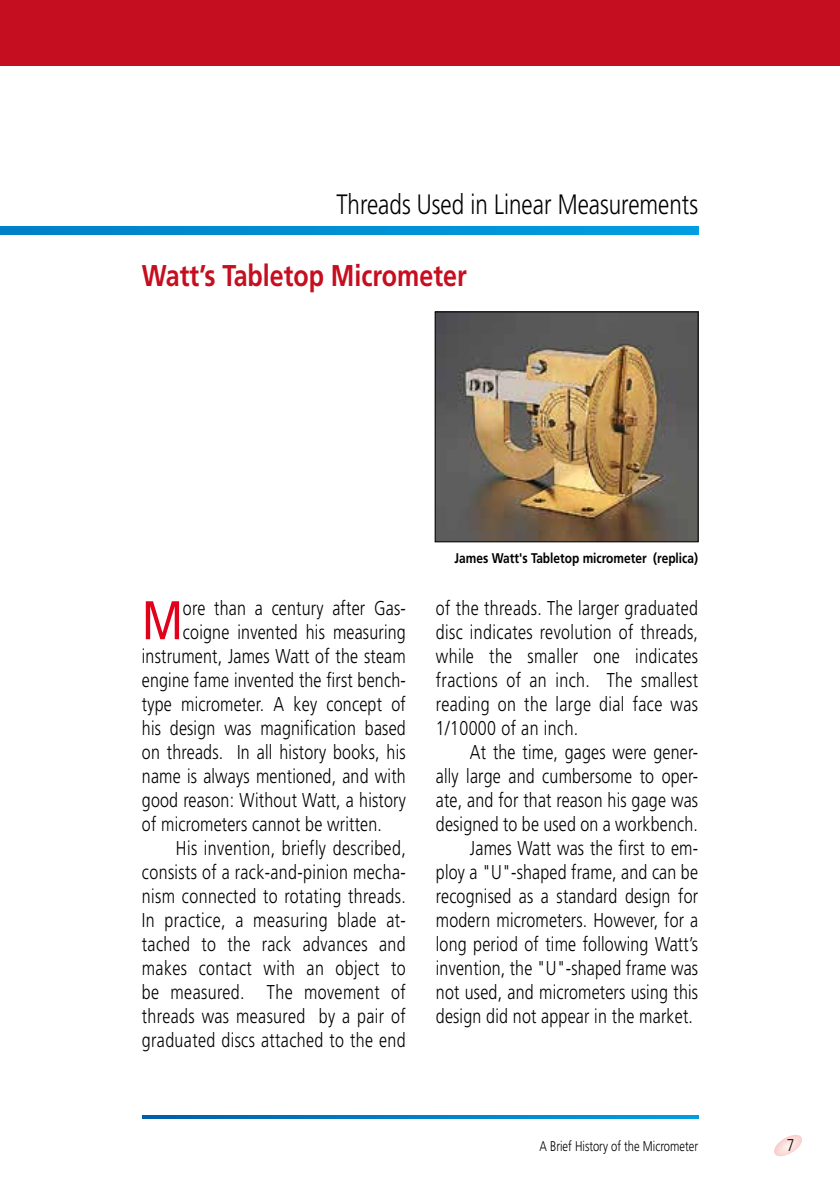
<style>
.page{position:relative;width:840px;height:1191px;background:#fff}
.page>*{position:absolute;margin:0;border:0;box-sizing:border-box;transform-origin:0 0}
.t1{font:54.4px "Mitutoyo Frutiger";color:#e2001a}
.t2{font:700 30px "Mitutoyo Frutiger";color:#c50e1f}
.t3{font:300 28px "Mitutoyo Frutiger";color:#000}
.t4{font:300 20px/24px "Mitutoyo Frutiger";letter-spacing:.01em;color:#000;text-align:justify}
.t5{font:300 17px "Mitutoyo Frutiger";color:#000}
.t6{font:700 14px "Mitutoyo Frutiger";color:#000}
.t7{font:300 14px "Mitutoyo Frutiger";color:#000}
</style>
<div class="page">
<svg style="left:774px;top:1135px;width:28px;height:21px"></svg>
<svg style="left:0;top:227px;width:697px;height:7px;background:#008fd3"></svg>
<div style="left:0;top:0;width:839px;height:66px;background:#c50e1f"></div>
<svg style="left:143px;top:1115px;width:554px;height:3px;background:#007fc5"></svg>
<img style="left:436px;top:314px;width:260px;height:226px">
<div style="left:434px;top:312px;width:264px;height:230px;border:1px solid #000"></div>
<h3 class="t3" style="left:336px;top:188px;width:363px">Threads Used in Linear Measurements</h3>
<h2 class="t2" style="left:142px;top:258px;width:326px">Watt’s Tabletop Micrometer</h2>
<h1 class="t1" style="left:142px;top:588px;width:43px">M</h1>
<p class="t4" style="left:183px;top:596px;width:224px">ore than a century after Gas-</p>
<p class="t4" style="left:183px;top:620px;width:224px">coigne invented his measuring</p>
<p class="t4" style="left:142px;top:644px;width:265px">instrument, James Watt of the steam</p>
<p class="t4" style="left:142px;top:668px;width:265px">engine fame invented the first bench-</p>
<p class="t4" style="left:142px;top:692px;width:265px">type micrometer. A key concept of</p>
<p class="t4" style="left:142px;top:716px;width:265px">his design was magnification based</p>
<p class="t4" style="left:142px;top:740px;width:265px">on threads. In all history books, his</p>
<p class="t4" style="left:142px;top:764px;width:265px">name is always mentioned, and with</p>
<p class="t4" style="left:142px;top:788px;width:265px">good reason: Without Watt, a history</p>
<p class="t4" style="left:142px;top:812px;width:241px">of micrometers cannot be written.</p>
<p class="t4" style="left:176px;top:836px;width:231px">His invention, briefly described,</p>
<p class="t4" style="left:142px;top:860px;width:265px">consists of a rack-and-pinion mecha-</p>
<p class="t4" style="left:142px;top:884px;width:265px">nism connected to rotating threads.</p>
<p class="t4" style="left:142px;top:908px;width:265px">In practice, a measuring blade at-</p>
<p class="t4" style="left:142px;top:932px;width:265px">tached to the rack advances and</p>
<p class="t4" style="left:142px;top:956px;width:265px">makes contact with an object to</p>
<p class="t4" style="left:142px;top:980px;width:265px">be measured. The movement of</p>
<p class="t4" style="left:142px;top:1004px;width:265px">threads was measured by a pair of</p>
<p class="t4" style="left:142px;top:1028px;width:265px">graduated discs attached to the end</p>
<p class="t6" style="left:454px;top:550px;width:245px">James Watt's Tabletop micrometer (replica)</p>
<p class="t4" style="left:435px;top:596px;width:263px">of the threads. The larger graduated disc indicates revolution of threads, while the smaller one indicates fractions of an inch. The smallest reading on the large dial face was 1/10000 of an inch.</p>
<p class="t4" style="left:435px;top:740px;width:263px;text-align:right">At the time, gages were gener-<br>ally large and cumbersome to oper&shy;ate, and for that reason his gage was designed to be used on a workbench.<br>James Watt was the first to em&shy;ploy a "U"-shaped frame, and can be recognised as a standard design for modern micrometers. However, for a long period of time following Watt’s invention, the "U"-shaped frame was not used, and micrometers using this design did not appear in the market.</p>
<p class="t7" style="left:539px;top:1138px;width:160px">A Brief History of the Micrometer</p>
<p class="t5" style="left:786px;top:1135px;width:9px">7</p>
</div>
